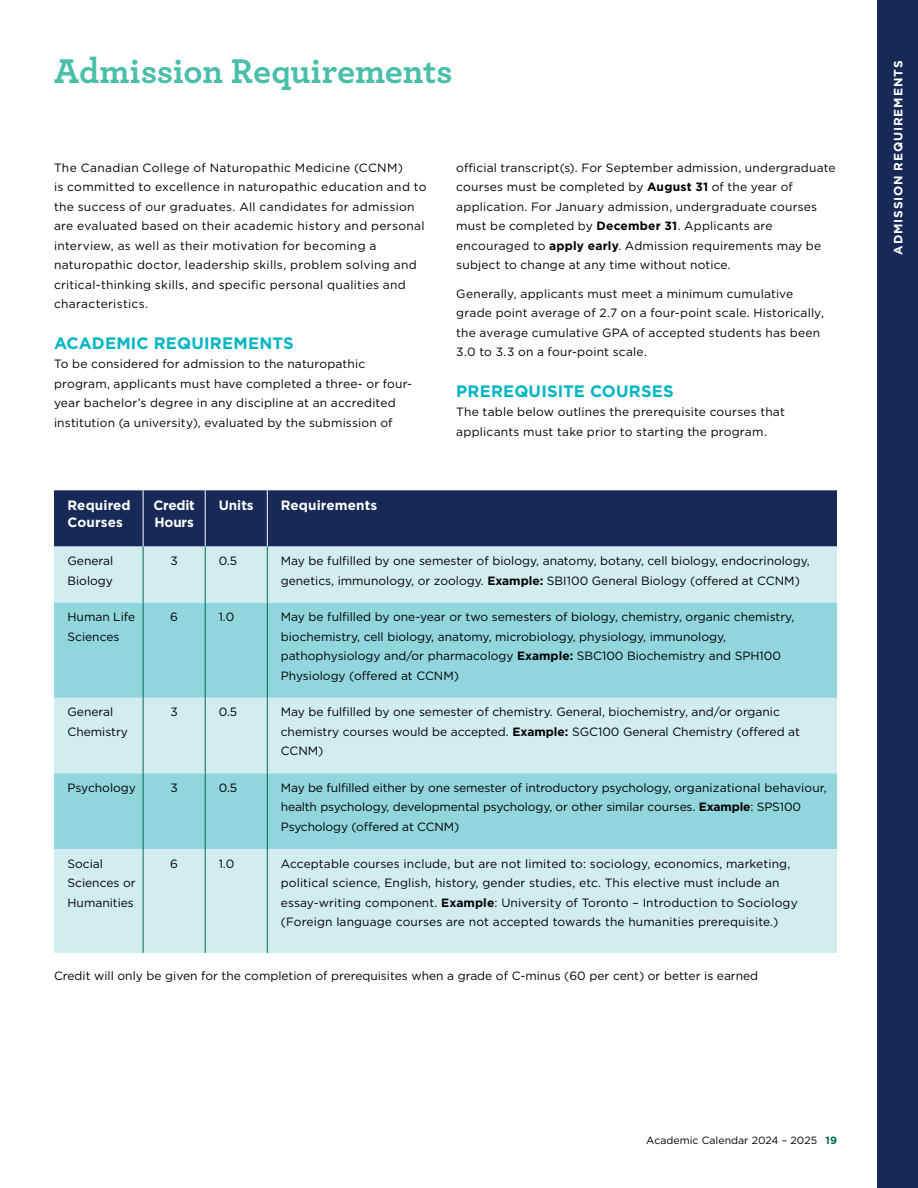
<style>
.page{position:relative;width:918px;height:1188px;background:#fff}
.page>*{position:absolute;margin:0;border:0;box-sizing:border-box;transform-origin:0 0}
.t1{font:700 36px "Archer";letter-spacing:-.005em;color:#49bfaa}
.t2{font:700 16.5px "Gotham";letter-spacing:.01em;color:#00b6c2}
.t3{font:700 13.5px/17.1px "Gotham";letter-spacing:.01em;color:#fff}
.t4{font:700 13.5px/17.1px "Gotham";letter-spacing:-.015em;color:#fff}
.t5{font:12px/19.5px "Gotham";letter-spacing:.01em;color:#000}
.t6{font:12px/19.5px "Gotham";letter-spacing:-.01em;color:#000}
.t7{font:700 12px "Gotham";letter-spacing:.075em;color:#fff}
.t8{font:10.5px "Gotham";letter-spacing:.005em;color:#000}
.s1{font-weight:700}
.s2{font-weight:700;color:#006b59}
</style>
<div class="page">
<div style="left:878px;top:0;width:40px;height:1188px;background:#182957"></div>
<div style="left:54px;top:490px;width:783px;height:57px;background:#182957"></div>
<div style="left:54px;top:547px;width:783px;height:406px;background:#d2edef"></div>
<svg style="left:54px;top:603px;width:783px;height:246px;background:#a4dce2"></svg>
<hr style="left:143px;top:490px;width:1px;height:57px;background:#fff">
<hr style="left:267px;top:490px;width:1px;height:57px;background:#fff">
<hr style="left:205px;top:490px;width:1px;height:57px;background:#fff">
<hr style="left:143px;top:547px;width:1px;height:56px;background:#006b59">
<hr style="left:205px;top:547px;width:1px;height:56px;background:#006b59">
<hr style="left:267px;top:547px;width:1px;height:56px;background:#006b59">
<hr style="left:143px;top:603px;width:1px;height:95px;background:#006b59">
<hr style="left:205px;top:603px;width:1px;height:95px;background:#006b59">
<hr style="left:267px;top:603px;width:1px;height:95px;background:#006b59">
<hr style="left:143px;top:698px;width:1px;height:75px;background:#006b59">
<hr style="left:205px;top:698px;width:1px;height:75px;background:#006b59">
<hr style="left:267px;top:698px;width:1px;height:75px;background:#006b59">
<hr style="left:143px;top:773px;width:1px;height:76px;background:#006b59">
<hr style="left:205px;top:773px;width:1px;height:76px;background:#006b59">
<hr style="left:267px;top:773px;width:1px;height:76px;background:#006b59">
<hr style="left:143px;top:849px;width:1px;height:104px;background:#006b59">
<hr style="left:205px;top:849px;width:1px;height:104px;background:#006b59">
<hr style="left:267px;top:849px;width:1px;height:104px;background:#006b59">
<h1 class="t1" style="left:54px;top:42px;width:400px">Admission Requirements</h1>
<p class="t5" style="left:54px;top:157px;width:374px">The Canadian College of Naturopathic Medicine (CCNM)<br>is committed to excellence in naturopathic education and to the success of our graduates. All candidates for admission are evaluated based on their academic history and personal interview, as well as their motivation for becoming a naturopathic doctor, leadership skills, problem solving and critical-thinking skills, and specific personal qualities and characteristics.</p>
<h2 class="t2" style="left:54px;top:332px;width:241px">ACADEMIC REQUIREMENTS</h2>
<p class="t5" style="left:54px;top:354px;width:360px">To be considered for admission to the naturopathic program, applicants must have completed a three- or four&shy;year bachelor’s degree in any discipline at an accredited institution (a university), evaluated by the submission of</p>
<p class="t5" style="left:456px;top:157px;width:381px">official transcript(s). For September admission, undergraduate courses must be completed by <span class="s1">August 31</span> of the year of application. For January admission, undergraduate courses must be completed by <span class="s1">December 31</span>. Applicants are encouraged to <span class="s1">apply early</span>. Admission requirements may be subject to change at any time without notice.</p>
<p class="t5" style="left:456px;top:283px;width:369px">Generally, applicants must meet a minimum cumulative grade point average of 2.7 on a four-point scale. Historically, the average cumulative GPA of accepted students has been 3.0 to 3.3 on a four-point scale.</p>
<h2 class="t2" style="left:456px;top:380px;width:219px">PREREQUISITE COURSES</h2>
<p class="t5" style="left:456px;top:402px;width:330px">The table below outlines the prerequisite courses that applicants must take prior to starting the program.</p>
<p class="t3" style="left:68px;top:497px;width:65px">Required<br>Courses</p>
<p class="t4" style="left:153px;top:497px;width:43px">Credit<br>Hours</p>
<p class="t3" style="left:219px;top:497px;width:37px">Units</p>
<p class="t3" style="left:281px;top:497px;width:98px">Requirements</p>
<p class="t5" style="left:68px;top:551px;width:47px">General<br>Biology</p>
<p class="t5" style="left:170px;top:551px;width:9px">3</p>
<p class="t5" style="left:219px;top:551px;width:20px">0.5</p>
<p class="t5" style="left:281px;top:551px;width:530px">May be fulfilled by one semester of biology, anatomy, botany, cell biology, endocrinology, genetics, immunology, or zoology. <span class="s1">Example:</span> SBI100 General Biology (offered at CCNM)</p>
<p class="t5" style="left:68px;top:607px;width:69px">Human Life<br>Sciences</p>
<p class="t5" style="left:170px;top:607px;width:9px">6</p>
<p class="t5" style="left:219px;top:607px;width:17px">1.0</p>
<p class="t5" style="left:281px;top:607px;width:515px">May be fulfilled by one-year or two semesters of biology, chemistry, organic chemistry, biochemistry, cell biology, anatomy, microbiology, physiology, immunology, pathophysiology and/or pharmacology <span class="s1">Example:</span> SBC100 Biochemistry and SPH100<br>Physiology (offered at CCNM)</p>
<p class="t5" style="left:68px;top:702px;width:62px">General<br>Chemistry</p>
<p class="t5" style="left:170px;top:702px;width:9px">3</p>
<p class="t5" style="left:219px;top:702px;width:20px">0.5</p>
<p class="t5" style="left:281px;top:702px;width:521px">May be fulfilled by one semester of chemistry. General, biochemistry, and/or organic chemistry courses would be accepted. <span class="s1">Example:</span> SGC100 General Chemistry (offered at<br>CCNM)</p>
<p class="t5" style="left:68px;top:778px;width:70px">Psychology</p>
<p class="t5" style="left:170px;top:778px;width:9px">3</p>
<p class="t5" style="left:219px;top:778px;width:20px">0.5</p>
<p class="t6" style="left:281px;top:778px;width:547px">May be fulfilled either by one semester of introductory psychology, organizational behaviour, health psychology, developmental psychology, or other similar courses. <span class="s1">Example</span>: SPS100<br>Psychology (offered at CCNM)</p>
<p class="t5" style="left:68px;top:853px;width:70px">Social<br>Sciences or<br>Humanities</p>
<p class="t5" style="left:170px;top:853px;width:9px">6</p>
<p class="t5" style="left:219px;top:853px;width:17px">1.0</p>
<p class="t5" style="left:281px;top:853px;width:518px">Acceptable courses include, but are not limited to: sociology, economics, marketing, political science, English, history, gender studies, etc. This elective must include an essay-writing component. <span class="s1">Example</span>: University of Toronto – Introduction to Sociology (Foreign language courses are not accepted towards the humanities prerequisite.)</p>
<p class="t5" style="left:54px;top:966px;width:706px">Credit will only be given for the completion of prerequisites when a grade of C-minus (60 per cent) or better is earned</p>
<p class="t7" style="left:890px;top:255px;width:196px;rotate:-90deg">ADMISSION REQUIREMENTS</p>
<p class="t8" style="left:646px;top:1134px;width:192px">Academic Calendar 2024 – 2025 <span class="s2">19</span></p>
</div>
